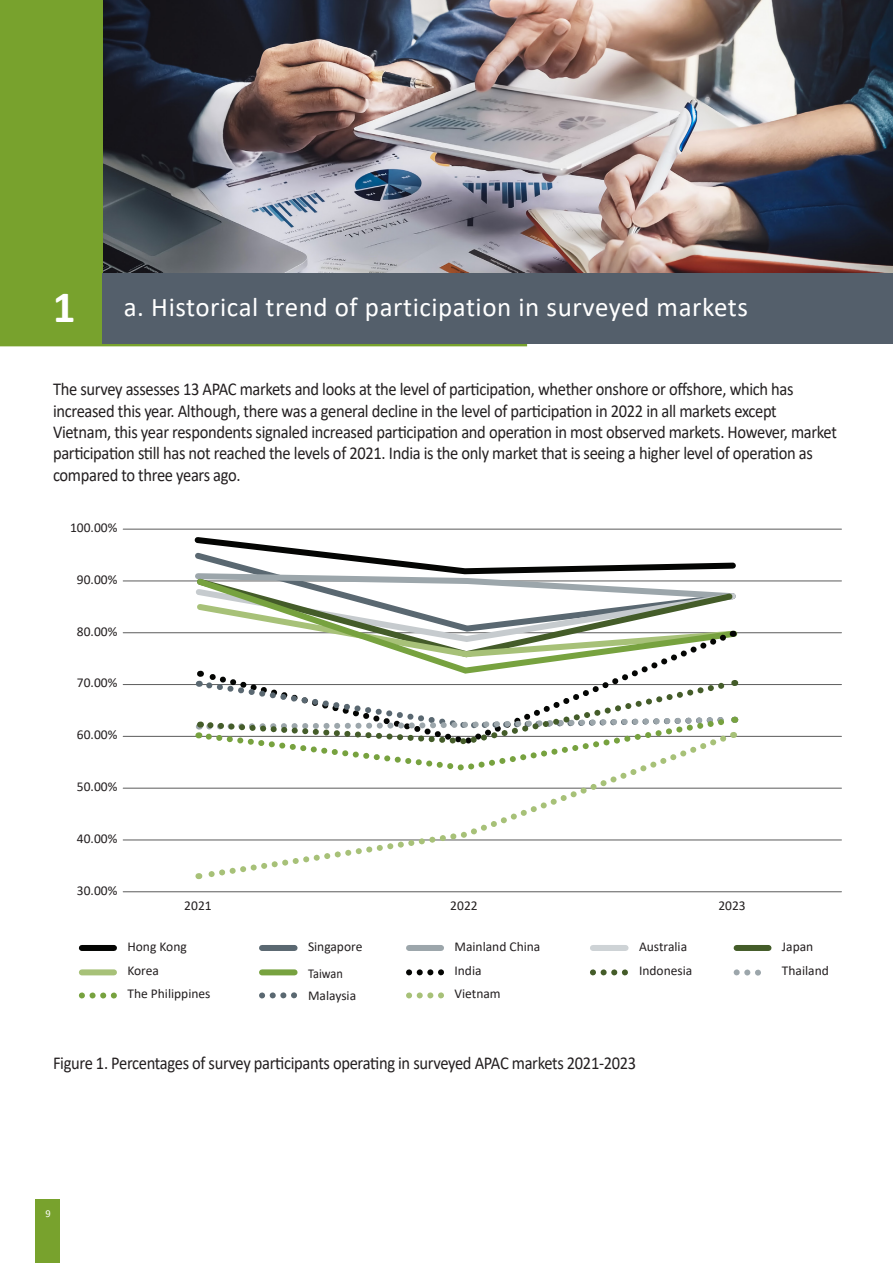
<style>
.page{position:relative;width:893px;height:1263px;background:#fff}
.page>*{position:absolute;margin:0;border:0;box-sizing:border-box;transform-origin:0 0}
.t1{font:700 45px "Calibri";color:#fff}
.t2{font:27px "Calibri";letter-spacing:.02em;color:#fff}
.T1{font:18.15px/21.5px "Calibri";letter-spacing:-.02em;color:#231f20;scale:.91 1}
.t3{font:13.5px/24.5px "Calibri";color:#231f20}
.t4{font:10.5px "Calibri";color:#fff}
</style>
<div class="page">
<img style="left:530px;top:0;width:363px;height:273px">
<img style="left:0;top:0;width:530px;height:347px">
<div style="left:0;top:0;width:103px;height:345px;background:#78a22d"></div>
<div style="left:102px;top:273px;width:791px;height:70px;background:#545f6b"></div>
<div style="left:36px;top:1200px;width:24px;height:63px;background:#78a22d"></div>
<hr style="left:123px;top:891px;width:718px;height:1px;background:#5b5b5b">
<hr style="left:123px;top:529px;width:718px;height:1px;background:#5b5b5b">
<hr style="left:123px;top:580px;width:718px;height:1px;background:#5b5b5b">
<hr style="left:123px;top:632px;width:718px;height:1px;background:#5b5b5b">
<hr style="left:123px;top:684px;width:718px;height:1px;background:#5b5b5b">
<hr style="left:123px;top:736px;width:718px;height:1px;background:#5b5b5b">
<hr style="left:123px;top:788px;width:718px;height:1px;background:#5b5b5b">
<hr style="left:123px;top:839px;width:718px;height:1px;background:#5b5b5b">
<svg style="left:191px;top:537px;width:548px;height:101px"></svg>
<svg style="left:198px;top:630px;width:533px;height:41px"></svg>
<svg style="left:198px;top:671px;width:538px;height:67px"></svg>
<svg style="left:197px;top:731px;width:534px;height:149px"></svg>
<div style="left:82px;top:945px;width:32px;height:6px;background:#040503"></div>
<div style="left:82px;top:969px;width:32px;height:6px;background:#a7c178"></div>
<svg style="left:82px;top:992px;width:32px;height:6px"></svg>
<div style="left:593px;top:945px;width:33px;height:6px;background:#ced3d6"></div>
<svg style="left:593px;top:969px;width:33px;height:6px"></svg>
<div style="left:737px;top:945px;width:31px;height:6px;background:#445c29"></div>
<svg style="left:737px;top:969px;width:24px;height:7px"></svg>
<div style="left:409px;top:945px;width:32px;height:6px;background:#9ca6ab"></div>
<svg style="left:409px;top:969px;width:32px;height:6px"></svg>
<svg style="left:409px;top:992px;width:32px;height:6px"></svg>
<div style="left:262px;top:945px;width:33px;height:6px;background:#5a6871"></div>
<div style="left:262px;top:969px;width:33px;height:6px;background:#77a23f"></div>
<svg style="left:262px;top:992px;width:33px;height:6px"></svg>
<p class="t1" style="left:53px;top:276px;width:24px">1</p>
<h1 class="t2" style="left:124px;top:289px;width:626px">a. Historical trend of participation in surveyed markets</h1>
<p class="T1" style="left:53px;top:378px;width:863px">The survey assesses 13 APAC markets and looks at the level of participation, whether onshore or offshore, which has increased this year. Although, there was a general decline in the level of participation in 2022 in all markets except Vietnam, this year respondents signaled increased participation and operation in most observed markets. However, market participation still has not reached the levels of 2021. India is the only market that is seeing a higher level of operation as compared to three years ago.</p>
<p class="t3" style="left:70px;top:515px;width:49px">100.00%</p>
<p class="t3" style="left:77px;top:567px;width:42px">90.00%</p>
<p class="t3" style="left:77px;top:618px;width:42px">80.00%</p>
<p class="t3" style="left:77px;top:670px;width:42px">70.00%</p>
<p class="t3" style="left:77px;top:722px;width:42px">60.00%</p>
<p class="t3" style="left:77px;top:774px;width:42px">50.00%</p>
<p class="t3" style="left:77px;top:826px;width:42px">40.00%</p>
<p class="t3" style="left:77px;top:877px;width:42px">30.00%</p>
<p class="t3" style="left:184px;top:893px;width:29px">2021</p>
<p class="t3" style="left:450px;top:893px;width:29px">2022</p>
<p class="t3" style="left:718px;top:893px;width:29px">2023</p>
<p class="t3" style="left:127px;top:934px;width:61px">Hong Kong<br>Korea</p>
<p class="t3" style="left:127px;top:981px;width:85px">The Philippines</p>
<p class="t3" style="left:454px;top:934px;width:87px">Mainland China</p>
<p class="t3" style="left:782px;top:934px;width:33px">Japan</p>
<p class="t3" style="left:454px;top:959px;width:48px;line-height:23.1px">India<br>Vietnam</p>
<p class="t3" style="left:639px;top:934px;width:55px">Australia<br>Indonesia</p>
<p class="t3" style="left:308px;top:932px;width:56px;line-height:27px">Singapore<br>Taiwan</p>
<p class="t3" style="left:308px;top:983px;width:50px">Malaysia</p>
<p class="t3" style="left:782px;top:958px;width:48px">Thailand</p>
<p class="T1" style="left:53px;top:1052px;width:642px">Figure 1. Percentages of survey participants operating in surveyed APAC markets 2021-2023</p>
<p class="t4" style="left:46px;top:1206px;width:7px">9</p>
</div>
